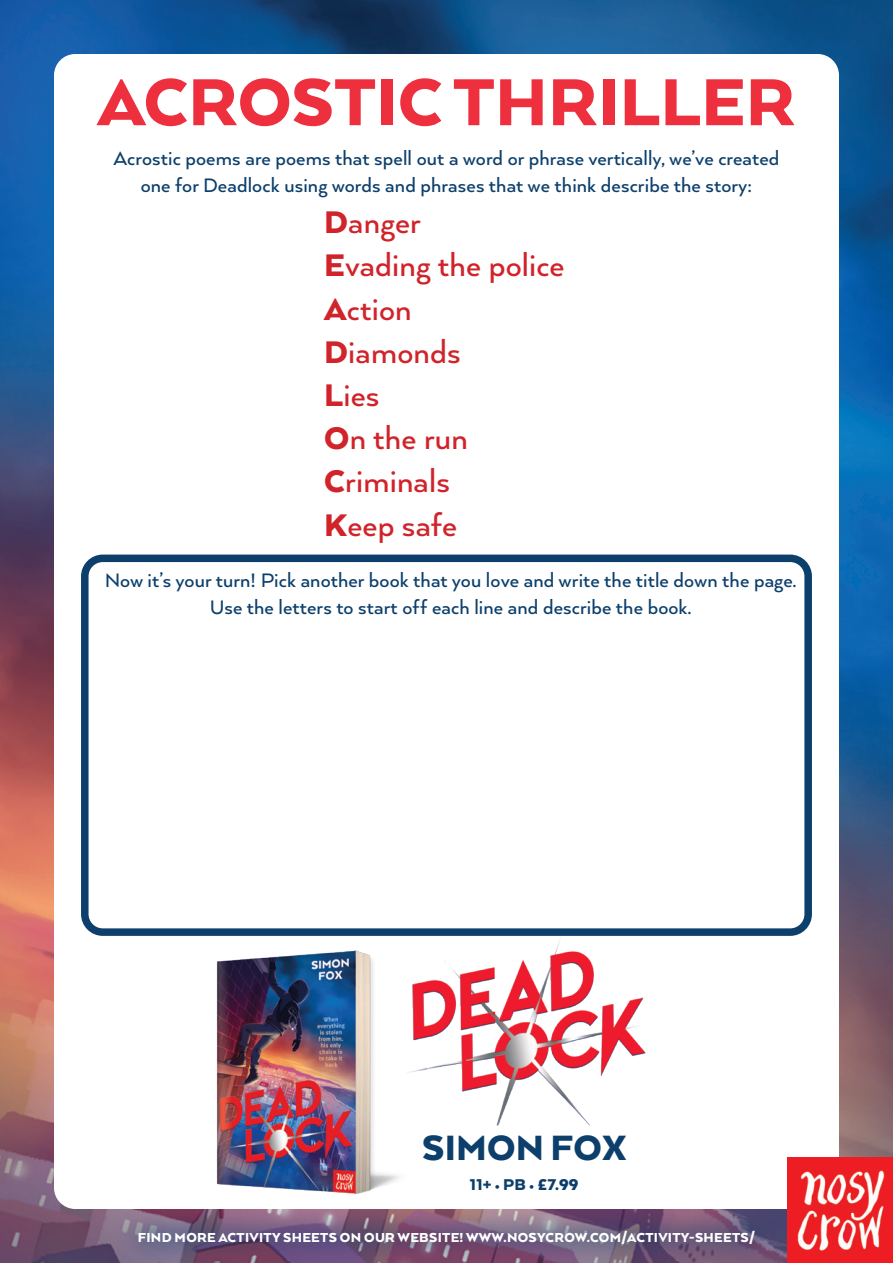
<style>
.page{position:relative;width:893px;height:1263px;background:#fff}
.page>*{position:absolute;margin:0;border:0;box-sizing:border-box;transform-origin:0 0}
.t1{font:900 76.5px "Arquitecta";letter-spacing:.005em;color:#ee2f3e}
.t2{font:900 40.5px "Arquitecta";letter-spacing:.005em;color:#0c3f6c}
.t3{font:500 36px/43.2px "Arquitecta";letter-spacing:.005em;color:#d1232a}
.t4{font:500 22.5px/27px "Arquitecta";letter-spacing:.005em;color:#0c3f6c;text-align:center}
.t5{font:900 18px "Arquitecta";color:#0c3f6c}
.t6{font:900 15px "Arquitecta";letter-spacing:.02em;color:#fff}
.s1{font-weight:900}
</style>
<div class="page">
<img style="left:0;top:0;width:893px;height:1263px">
<div style="left:54px;top:54px;width:785px;height:1155px;background:#fff;border-radius:21px"></div>
<img style="left:421px;top:938px;width:225px;height:188px">
<img style="left:216px;top:950px;width:205px;height:245px">
<div style="left:81px;top:555px;width:731px;height:381px;border:8px solid #0c3f6c;border-radius:18px"></div>
<div style="left:114px;top:1207px;width:664px;height:56px;background:#0c3f6c;opacity:.55"></div>
<img style="left:788px;top:1158px;width:105px;height:105px">
<h1 class="t1" style="left:98px;top:55px;width:699px">ACROSTIC THRILLER</h1>
<p class="t4" style="left:114px;top:144px;width:667px">Acrostic poems are poems that spell out a word or phrase vertically, we’ve created one for Deadlock using words and phrases that we think describe the story:</p>
<h3 class="t3" style="left:324px;top:200px;width:242px"><span class="s1">D</span>anger<br><span class="s1">E</span>vading the police<br><span class="s1">A</span>ction<br><span class="s1">D</span>iamonds<br><span class="s1">L</span>ies<br><span class="s1">O</span>n the run<br><span class="s1">C</span>riminals<br><span class="s1">K</span>eep safe</h3>
<p class="t4" style="left:105px;top:566px;width:693px">Now it’s your turn! Pick another book that you love and write the title down the page.<br>Use the letters to start off each line and describe the book.</p>
<h2 class="t2" style="left:422px;top:1122px;width:206px">SIMON FOX</h2>
<p class="t5" style="left:470px;top:1173px;width:110px">11+ • PB • £7.99</p>
<p class="t6" style="left:138px;top:1228px;width:619px">FIND MORE ACTIVITY SHEETS ON OUR WEBSITE! WWW.NOSYCROW.COM/ACTIVITY-SHEETS/</p>
</div>
